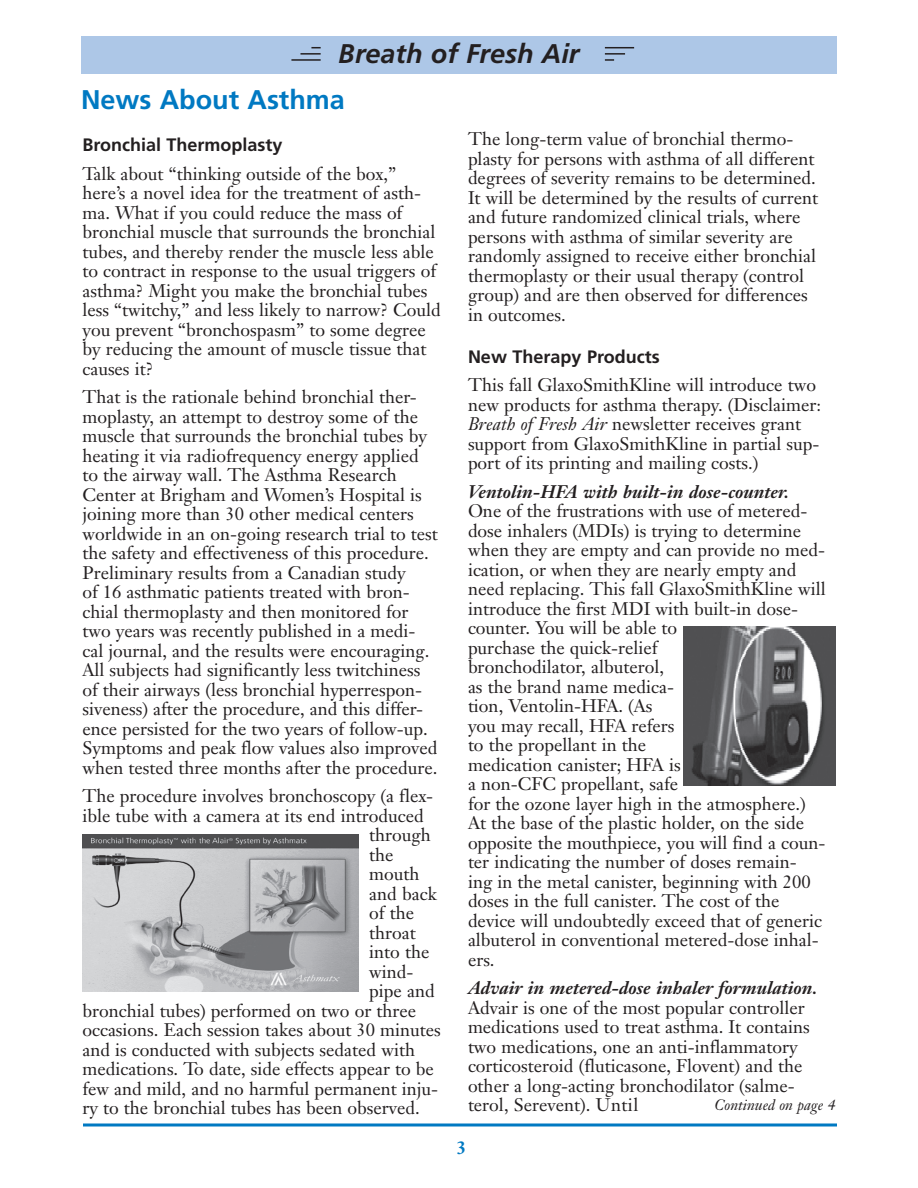
<style>
.page{position:relative;width:918px;height:1188px;background:#fff}
.page>*{position:absolute;margin:0;border:0;box-sizing:border-box;transform-origin:0 0}
.t1{font:italic 700 27px "Frutiger";color:#231f20}
.t2{font:700 27px "Frutiger";color:#0079c2}
.t3{font:18px/19.5px "Janson Text";color:#231f20}
.t4{font:italic 700 18px "Janson Text";color:#231f20}
.t5{font:700 18px "Frutiger";color:#231f20}
.t6{font:italic 15px "Janson Text";color:#231f20}
.s1{font-style:italic}
</style>
<div class="page">
<hr style="left:83px;top:1124px;width:754px;height:2px;background:#0079c2">
<div style="left:81px;top:36px;width:756px;height:38px;background:#adc7e7"></div>
<hr style="left:291px;top:59px;width:30px;height:2px;background:#231f20">
<hr style="left:300px;top:53px;width:21px;height:2px;background:#231f20">
<svg style="left:605px;top:47px;width:29px;height:1px"></svg>
<hr style="left:605px;top:53px;width:20px;height:2px;background:#231f20">
<svg style="left:605px;top:59px;width:9px;height:2px"></svg>
<img style="left:683px;top:626px;width:153px;height:160px">
<img style="left:83px;top:834px;width:275px;height:157px">
<h1 class="t1" style="left:339px;top:38px;width:242px">Breath of Fresh Air</h1>
<h1 class="t2" style="left:81px;top:84px;width:266px">News About Asthma</h1>
<p class="t5" style="left:82px;top:134px;width:202px">Bronchial Thermoplasty</p>
<p class="t3" style="left:82px;top:164px;width:360px">Talk about “thinking outside of the box,” here’s a novel idea for the treatment of asth&shy;ma. What if you could reduce the mass of bronchial muscle that surrounds the bronchial tubes, and thereby render the muscle less able to contract in response to the usual triggers of asthma? Might you make the bronchial tubes less “twitchy,” and less likely to narrow? Could you prevent “bronchospasm” to some degree by reducing the amount of muscle tissue that causes it?</p>
<p class="t3" style="left:82px;top:387px;width:357px">That is the rationale behind bronchial ther&shy;moplasty, an attempt to destroy some of the muscle that surrounds the bronchial tubes by heating it via radiofrequency energy applied to the airway wall. The Asthma Research Center at Brigham and Women’s Hospital is joining more than 30 other medical centers worldwide in an on-going research trial to test the safety and effectiveness of this procedure.<br>Preliminary results from a Canadian study<br>of 16 asthmatic patients treated with bron&shy;chial thermoplasty and then monitored for two years was recently published in a medi&shy;cal journal, and the results were encouraging.<br>All subjects had significantly less twitchiness of their airways (less bronchial hyperrespon&shy;siveness) after the procedure, and this differ&shy;ence persisted for the two years of follow-up.<br>Symptoms and peak flow values also improved when tested three months after the procedure.</p>
<p class="t3" style="left:82px;top:786px;width:352px">The procedure involves bronchoscopy (a flex-</p>
<p class="t3" style="left:82px;top:806px;width:343px">ible tube with a camera at its end introduced</p>
<p class="t3" style="left:369px;top:825px;width:63px">through</p>
<p class="t3" style="left:369px;top:845px;width:26px">the</p>
<p class="t3" style="left:369px;top:864px;width:52px">mouth</p>
<p class="t3" style="left:369px;top:884px;width:69px">and back</p>
<p class="t3" style="left:369px;top:903px;width:46px">of the</p>
<p class="t3" style="left:369px;top:923px;width:48px">throat</p>
<p class="t3" style="left:369px;top:942px;width:62px">into the</p>
<p class="t3" style="left:369px;top:962px;width:46px">wind-</p>
<p class="t3" style="left:369px;top:981px;width:67px">pipe and</p>
<p class="t3" style="left:82px;top:1001px;width:335px">bronchial tubes) performed on two or three</p>
<p class="t3" style="left:82px;top:1020px;width:360px">occasions. Each session takes about 30 minutes</p>
<p class="t3" style="left:82px;top:1040px;width:334px">and is conducted with subjects sedated with</p>
<p class="t3" style="left:82px;top:1059px;width:353px">medications. To date, side effects appear to be</p>
<p class="t3" style="left:82px;top:1079px;width:357px">few and mild, and no harmful permanent inju-</p>
<p class="t3" style="left:82px;top:1098px;width:339px">ry to the bronchial tubes has been observed.</p>
<p class="t3" style="left:468px;top:129px;width:352px">The long-term value of bronchial thermo&shy;plasty for persons with asthma of all different degrees of severity remains to be determined.<br>It will be determined by the results of current and future randomized clinical trials, where persons with asthma of similar severity are randomly assigned to receive either bronchial thermoplasty or their usual therapy (control group) and are then observed for differences in outcomes.</p>
<p class="t5" style="left:468px;top:346px;width:193px">New Therapy Products</p>
<p class="t3" style="left:468px;top:375px;width:355px">This fall GlaxoSmithKline will introduce two new products for asthma therapy. (Disclaimer:<br><span class="s1">Breath of Fresh Air</span> newsletter receives grant support from GlaxoSmithKline in partial sup&shy;port of its printing and mailing costs.)</p>
<p class="t4" style="left:468px;top:480px;width:323px">Ventolin-HFA with built-in dose-counter.</p>
<p class="t3" style="left:468px;top:501px;width:359px">One of the frustrations with use of metered&shy;dose inhalers (MDIs) is trying to determine when they are empty and can provide no med&shy;ication, or when they are nearly empty and need replacing. This fall GlaxoSmithKline will introduce the first MDI with built-in dose&shy;counter. You will be able to<br>purchase the quick-relief<br>bronchodilator, albuterol,<br>as the brand name medica-<br>tion, Ventolin-HFA. (As<br>you may recall, HFA refers<br>to the propellant in the<br>medication canister; HFA is<br>a non-CFC propellant, safe<br>for the ozone layer high in the atmosphere.)<br>At the base of the plastic holder, on the side opposite the mouthpiece, you will find a coun&shy;ter indicating the number of doses remain-<br>ing in the metal canister, beginning with 200 doses in the full canister. The cost of the device will undoubtedly exceed that of generic albuterol in conventional metered-dose inhal&shy;ers.</p>
<p class="t4" style="left:468px;top:977px;width:351px">Advair in metered-dose inhaler formulation.</p>
<p class="t3" style="left:468px;top:998px;width:343px">Advair is one of the most popular controller medications used to treat asthma. It contains two medications, one an anti-inflammatory corticosteroid (fluticasone, Flovent) and the other a long-acting bronchodilator (salme&shy;terol, Serevent). Until</p>
<p class="t6" style="left:715px;top:1095px;width:122px">Continued on page 4</p>
</div>
